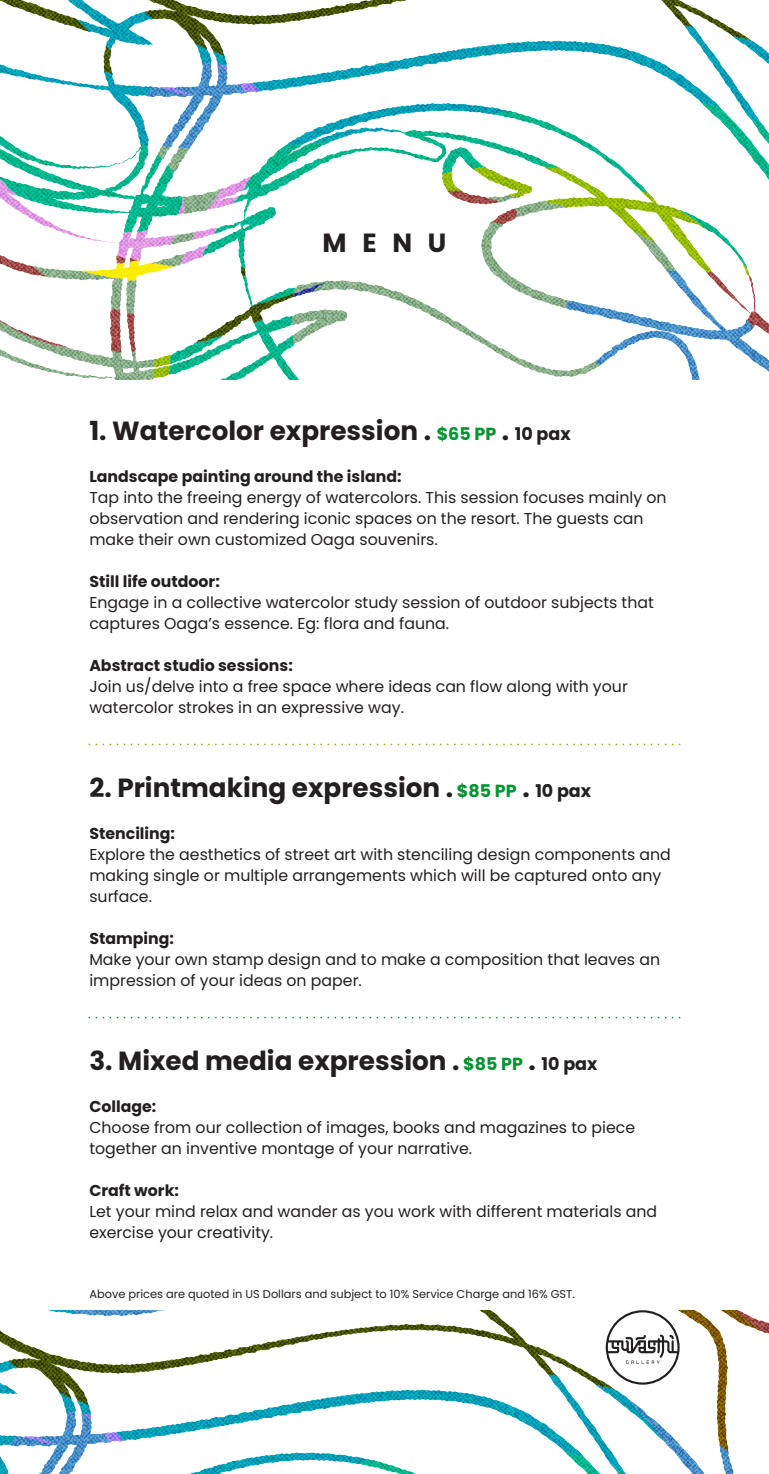
<style>
.page{position:relative;width:769px;height:1474px;background:#fff}
.page>*{position:absolute;margin:0;border:0;box-sizing:border-box;transform-origin:0 0}
.t1{font:700 26.25px "Poppins";color:#231f20}
.t2{font:15.75px/21px "Poppins";color:#231f20}
.t3{font:700 15.75px "Poppins";color:#231f20}
.t4{font:11.38px "Poppins";color:#231f20}
.s1{font-size:17.5px;color:#009430}
.s2{font-size:17.5px}
</style>
<div class="page">
<img style="left:0;top:0;width:768px;height:379px">
<img style="left:0;top:1310px;width:768px;height:163px">
<svg style="left:96px;top:743px;width:584px;height:2px"></svg>
<svg style="left:96px;top:1016px;width:584px;height:2px"></svg>
<svg style="left:605px;top:1310px;width:74px;height:74px"></svg>
<p class="t1" style="left:322px;top:228px;width:125px">MENU</p>
<p class="t1" style="left:89px;top:415px;width:482px">1. Watercolor expression . <span class="s1">$65 PP</span> . <span class="s2">10 pax</span></p>
<p class="t3" style="left:89px;top:467px;width:313px">Landscape painting around the island:</p>
<p class="t2" style="left:89px;top:486px;width:578px">Tap into the freeing energy of watercolors. This session focuses mainly on observation and rendering iconic spaces on the resort. The guests can make their own customized Oaga souvenirs.</p>
<p class="t3" style="left:89px;top:572px;width:132px">Still life outdoor:</p>
<p class="t2" style="left:89px;top:591px;width:566px">Engage in a collective watercolor study session of outdoor subjects that captures Oaga’s essence. Eg: flora and fauna.</p>
<p class="t3" style="left:89px;top:656px;width:205px">Abstract studio sessions:</p>
<p class="t2" style="left:89px;top:675px;width:540px">Join us/delve into a free space where ideas can flow along with your watercolor strokes in an expressive way.</p>
<p class="t1" style="left:89px;top:772px;width:503px">2. Printmaking expression . <span class="s1">$85 PP</span> . <span class="s2">10 pax</span></p>
<p class="t3" style="left:89px;top:824px;width:87px">Stenciling:</p>
<p class="t2" style="left:89px;top:843px;width:583px">Explore the aesthetics of street art with stenciling design components and making single or multiple arrangements which will be captured onto any surface.</p>
<p class="t3" style="left:89px;top:929px;width:86px">Stamping:</p>
<p class="t2" style="left:89px;top:948px;width:572px">Make your own stamp design and to make a composition that leaves an impression of your ideas on paper.</p>
<p class="t1" style="left:89px;top:1045px;width:509px">3. Mixed media expression . <span class="s1">$85 PP</span> . <span class="s2">10 pax</span></p>
<p class="t3" style="left:89px;top:1097px;width:68px">Collage:</p>
<p class="t2" style="left:89px;top:1116px;width:547px">Choose from our collection of images, books and magazines to piece together an inventive montage of your narrative.</p>
<p class="t3" style="left:89px;top:1181px;width:91px">Craft work:</p>
<p class="t2" style="left:89px;top:1200px;width:569px">Let your mind relax and wander as you work with different materials and exercise your creativity.</p>
<p class="t4" style="left:89px;top:1287px;width:486px">Above prices are quoted in US Dollars and subject to 10% Service Charge and 16% GST.</p>
</div>
